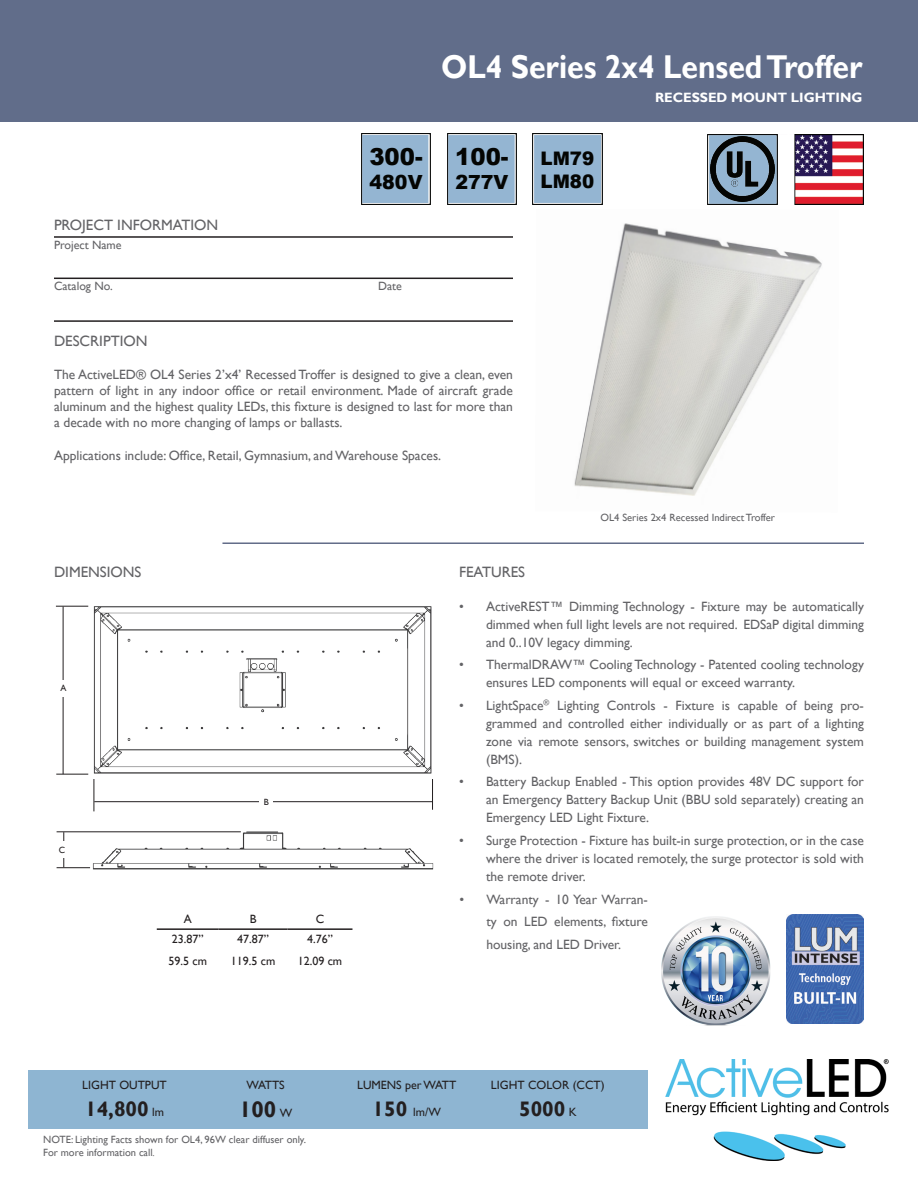
<style>
.page{position:relative;width:918px;height:1188px;background:#fff}
.page>*{position:absolute;margin:0;border:0;box-sizing:border-box;transform-origin:0 0}
.t1{font:700 33px "Gill Sans";color:#fff;scale:.91 1}
.t2{font:900 25.2px "Arial";color:#040503}
.t3{font:900 23.4px "Arial";color:#040503}
.t4{font:900 23.25px "Arial";color:#040503}
.t5{font:700 22.5px "Gill Sans";color:#231f20}
.t6{font:700 21px "Gill Sans";color:#231f20}
.t7{font:900 19.5px "Arial";color:#040503}
.t8{font:900 19.35px "Arial";color:#040503}
.t9{font:900 18.75px/22.4px "Arial";color:#040503}
.t10{font:900 18.6px/22.2px "Arial";color:#040503}
.t11{font:15px "Gill Sans";color:#636366}
.t12{font:13.5px/18px "Gill Sans";color:#636366;text-align:justify}
.t13{font:700 13.5px "Gill Sans";color:#fff}
.Table_content{font:12px "Gill Sans";color:#231f20}
.t14{font:12px "Gill Sans";color:#636366}
.content{font:12px "Gill Sans";color:#231f20}
.t15{font:10.5px/12.6px "Gill Sans";color:#636366}
.Table_content-2{font:9px "Gill Sans";color:#231f20}
.s1{font-weight:400;font-size:12px}
.s2{font-weight:700;font-size:21px}
.s3{font-style:italic}
</style>
<div class="page">
<div style="left:0;top:0;width:918px;height:122px;background:#616d8a"></div>
<hr style="left:222px;top:542px;width:642px;height:2px;background:#626c89">
<div style="left:28px;top:1070px;width:620px;height:58px;background:#8eb5d2"></div>
<hr style="left:54px;top:236px;width:459px;height:2px;background:#231f20">
<hr style="left:54px;top:278px;width:459px;height:1px;background:#231f20">
<hr style="left:54px;top:320px;width:459px;height:2px;background:#231f20">
<hr style="left:157px;top:928px;width:62px;height:2px;background:#231f20">
<hr style="left:219px;top:928px;width:69px;height:2px;background:#231f20">
<hr style="left:288px;top:928px;width:64px;height:2px;background:#231f20">
<img style="left:665px;top:1059px;width:224px;height:102px">
<hr style="left:63px;top:607px;width:1px;height:167px;background:#231f20">
<hr style="left:56px;top:606px;width:32px;height:1px;background:#231f20">
<img style="left:794px;top:135px;width:70px;height:69px">
<img style="left:707px;top:135px;width:71px;height:69px">
<img style="left:430px;top:135px;width:173px;height:68px">
<img style="left:533px;top:134px;width:69px;height:70px">
<img style="left:447px;top:134px;width:69px;height:70px">
<img style="left:361px;top:134px;width:69px;height:70px">
<img style="left:574px;top:223px;width:248px;height:273px">
<img style="left:74px;top:605px;width:358px;height:74px">
<img style="left:56px;top:679px;width:378px;height:191px">
<img style="left:786px;top:914px;width:77px;height:110px">
<img style="left:662px;top:916px;width:109px;height:109px">
<p class="t3" style="left:369px;top:140px;width:55px">300-</p>
<p class="t7" style="left:370px;top:168px;width:54px">480V</p>
<p class="t4" style="left:367px;top:141px;width:56px">100-</p>
<p class="t8" style="left:367px;top:168px;width:55px">277V</p>
<p class="t11" style="left:54px;top:216px;width:166px">PROJECT INFORMATION</p>
<p class="t14" style="left:54px;top:238px;width:69px">Project Name</p>
<p class="t14" style="left:54px;top:279px;width:60px">Catalog No.</p>
<p class="t14" style="left:378px;top:279px;width:25px">Date</p>
<p class="t1" style="left:441px;top:47px;width:465px">OL4 Series 2x4 Lensed Troffer</p>
<p class="t13" style="left:655px;top:90px;width:209px">RECESSED MOUNT LIGHTING</p>
<p class="t3" style="left:455px;top:140px;width:55px">100-</p>
<p class="t7" style="left:455px;top:168px;width:54px">277V</p>
<p class="t10" style="left:454px;top:148px;width:56px">LM79<br>LM80</p>
<p class="t9" style="left:541px;top:147px;width:55px">LM79<br>LM80</p>
<p class="t2" style="left:537px;top:151px;width:63px">IP66</p>
<p class="t11" style="left:54px;top:332px;width:95px">DESCRIPTION</p>
<p class="t12" style="left:54px;top:366px;width:461px;line-height:16.2px">The ActiveLED® OL4 Series 2’x4’ Recessed Troffer is designed to give a clean, even pattern of light in any indoor office or retail environment. Made of aircraft grade aluminum and the highest quality LEDs, this fixture is designed to last for more than a decade with no more changing of lamps or ballasts.</p>
<p class="t12" style="left:54px;top:446px;width:389px">Applications include: Office, Retail, Gymnasium, and Warehouse Spaces.</p>
<p class="t15" style="left:600px;top:511px;width:176px">OL4 Series 2x4 Recessed Indirect Troffer</p>
<p class="t11" style="left:54px;top:563px;width:89px">DIMENSIONS</p>
<p class="t11" style="left:459px;top:563px;width:68px">FEATURES</p>
<p class="t12" style="left:486px;top:597px;width:379px;text-indent:-27px">• ActiveREST™ Dimming Technology - Fixture may be automatically dimmed when full light levels are not required. EDSaP digital dimming and 0..10V legacy dimming.</p>
<p class="t12" style="left:486px;top:656px;width:380px;text-indent:-27px">• ThermalDRAW™ Cooling Technology - Patented cooling technology ensures LED components will equal or exceed warranty.</p>
<p class="t12" style="left:486px;top:696px;width:380px;text-indent:-27px">• LightSpace<sup>®</sup> Lighting Controls - Fixture is capable of being pro&shy;grammed and controlled either individually or as part of a lighting zone via remote sensors, switches or building management system (BMS).</p>
<p class="t12" style="left:486px;top:773px;width:380px;text-indent:-27px">• Battery Backup Enabled - This option provides 48V DC support for an Emergency Battery Backup Unit (BBU sold separately) creating an Emergency LED Light Fixture.</p>
<p class="t12" style="left:486px;top:831px;width:380px;text-indent:-27px">• Surge Protection - Fixture has built-in surge protection, or in the case where the driver is located remotely, the surge protector is sold with the remote driver.</p>
<p class="Table_content" style="left:184px;top:912px;width:10px">A</p>
<p class="content" style="left:250px;top:912px;width:8px">B</p>
<p class="content" style="left:316px;top:912px;width:10px">C</p>
<p class="Table_content" style="left:172px;top:932px;width:33px">23.87”</p>
<p class="Table_content" style="left:237px;top:932px;width:33px">47.87”</p>
<p class="Table_content" style="left:307px;top:932px;width:27px">4.76”</p>
<p class="Table_content" style="left:168px;top:954px;width:40px">59.5 cm</p>
<p class="Table_content" style="left:231px;top:954px;width:46px">119.5 cm</p>
<p class="Table_content" style="left:298px;top:954px;width:46px">12.09 cm</p>
<p class="Table_content-2" style="left:61px;top:682px;width:8px">A</p>
<p class="Table_content-2" style="left:264px;top:797px;width:7px">B</p>
<p class="Table_content-2" style="left:59px;top:845px;width:8px">C</p>
<p class="t12" style="left:486px;top:888px;width:163px;line-height:22.5px;text-indent:-27px">• Warranty - 10 Year Warran&shy;ty on LED elements, fixture housing, and LED Driver.</p>
<p class="Table_content" style="left:82px;top:1078px;width:86px">LIGHT OUTPUT</p>
<p class="Table_content" style="left:246px;top:1078px;width:40px">WATTS</p>
<p class="Table_content" style="left:357px;top:1078px;width:101px">LUMENS per WATT</p>
<p class="Table_content" style="left:491px;top:1078px;width:115px">LIGHT COLOR (CCT)</p>
<p class="t6" style="left:85px;top:1096px;width:80px">14,800 <span class="s1">lm</span></p>
<p class="t5" style="left:239px;top:1096px;width:55px">100 <span class="s1">W</span></p>
<p class="Table_content" style="left:373px;top:1105px;width:70px"><span class="s2">150</span> lm/W</p>
<p class="t6" style="left:519px;top:1096px;width:59px">5000 <span class="s1">K</span></p>
<p class="t15" style="left:43px;top:1134px;width:264px">NOTE: Lighting Facts shown for OL4, 96W clear diffuser only.<br>For more information call<span class="s3">.</span></p>
</div>
